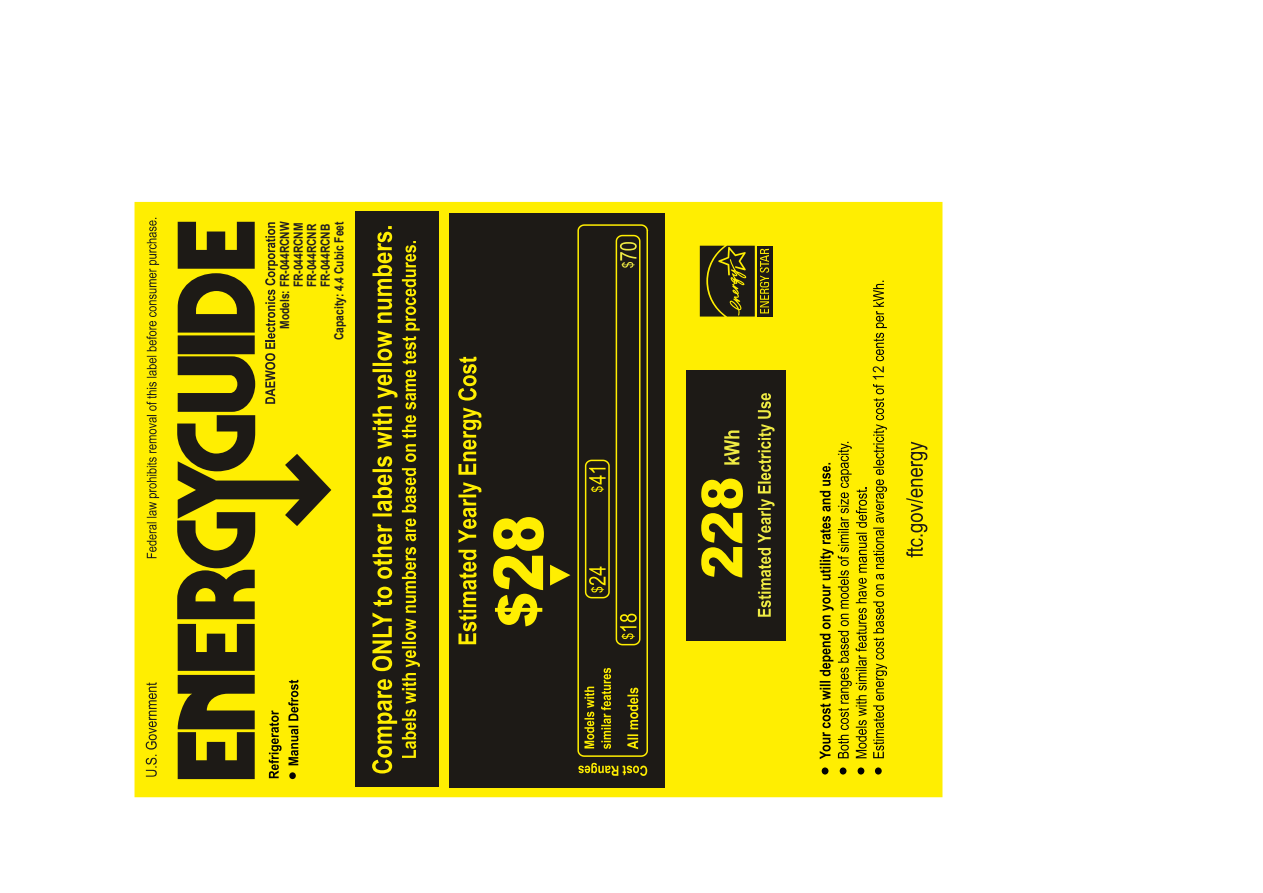
<style>
.page{position:relative;width:1263px;height:893px;background:#fff}
.page>*{position:absolute;margin:0;border:0;box-sizing:border-box;transform-origin:0 0}
.t1{font:900 68.7px "Arial";color:#ffee01;scale:.84 1}
.t2{font:900 56.25px "Arial";color:#ffee01;scale:.91 1}
.t3{font:700 12.6px/13.5px "Arial";color:#231f20;scale:.81 1}
</style>
<div class="page">
<div style="left:135px;top:202px;width:807px;height:595px;background:#ffee01"></div>
<svg style="left:906px;top:442px;width:21px;height:115px"></svg>
<div style="left:686px;top:370px;width:100px;height:271px;background:#1d1a16"></div>
<svg style="left:724px;top:430px;width:15px;height:35px"></svg>
<svg style="left:758px;top:393px;width:16px;height:224px"></svg>
<div style="left:450px;top:213px;width:215px;height:575px;background:#1d1a16"></div>
<svg style="left:458px;top:357px;width:23px;height:287px"></svg>
<div style="left:355px;top:212px;width:84px;height:575px;background:#1d1a16"></div>
<svg style="left:146px;top:682px;width:11px;height:95px"></svg>
<svg style="left:147px;top:218px;width:12px;height:340px"></svg>
<svg style="left:177px;top:222px;width:154px;height:557px"></svg>
<svg style="left:578px;top:763px;width:69px;height:13px"></svg>
<div style="left:822px;top:767px;width:6px;height:7px;background:#030303;border-radius:50%"></div>
<div style="left:840px;top:767px;width:6px;height:7px;background:#030303;border-radius:50%"></div>
<div style="left:857px;top:767px;width:7px;height:7px;background:#030303;border-radius:50%"></div>
<div style="left:875px;top:767px;width:7px;height:7px;background:#030303;border-radius:50%"></div>
<svg style="left:372px;top:226px;width:48px;height:547px"></svg>
<svg style="left:550px;top:565px;width:20px;height:21px"></svg>
<svg style="left:495px;top:594px;width:47px;height:32px"></svg>
<svg style="left:820px;top:442px;width:47px;height:317px"></svg>
<svg style="left:873px;top:281px;width:14px;height:477px"></svg>
<div style="left:757px;top:246px;width:15px;height:71px;background:#1d1a16"></div>
<svg style="left:700px;top:246px;width:69px;height:71px"></svg>
<div style="left:289px;top:772px;width:7px;height:7px;background:#030303;border-radius:50%"></div>
<svg style="left:269px;top:710px;width:13px;height:68px"></svg>
<svg style="left:577px;top:224px;width:71px;height:533px"></svg>
<svg style="left:288px;top:680px;width:10px;height:85px"></svg>
<svg style="left:265px;top:222px;width:13px;height:182px"></svg>
<p class="t3" style="left:278px;top:287px;width:83px;text-indent:-41px;rotate:-90deg">Models: FR-044RCNW<br>FR-044RCNM<br>FR-044RCNR<br>FR-044RCNB</p>
<p class="t3" style="left:333px;top:340px;width:147px;rotate:-90deg">Capacity: 4.4 Cubic Feet</p>
<h1 class="t1" style="left:469px;top:592px;width:93px;rotate:-90deg">28</h1>
<h2 class="t2" style="left:681px;top:579px;width:114px;rotate:-90deg">228</h2>
</div>
